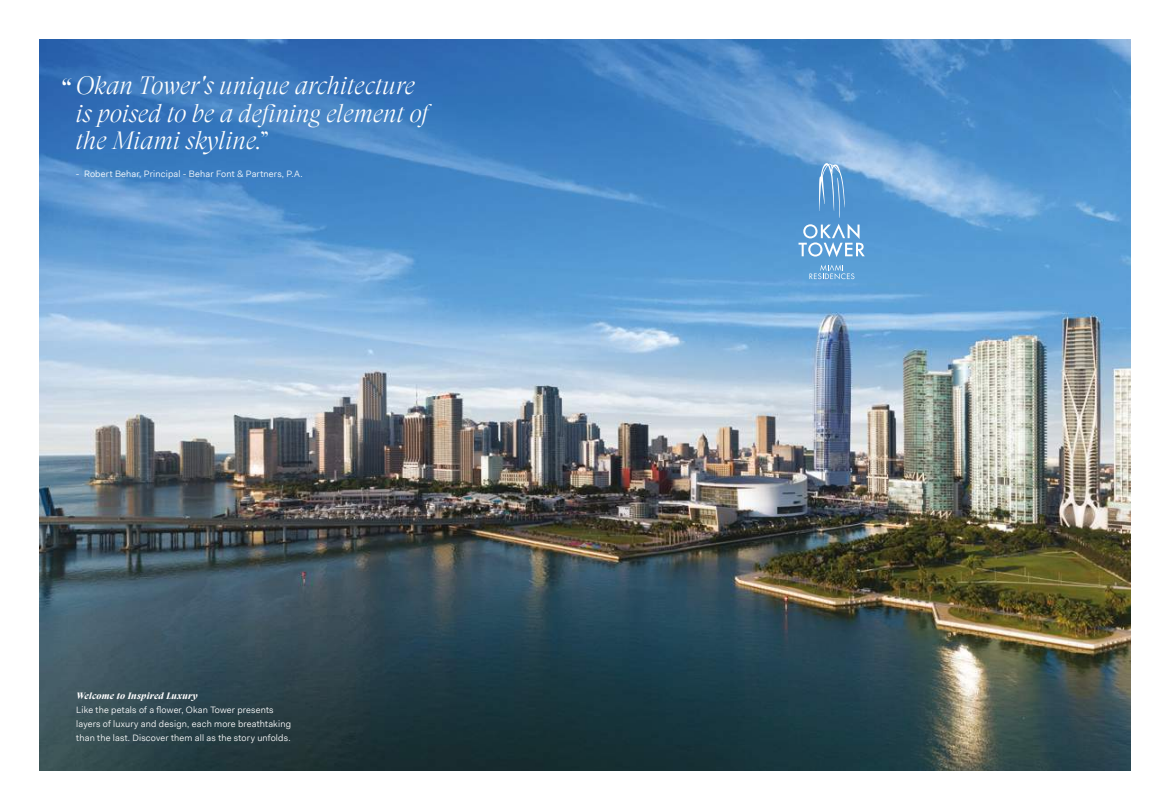
<style>
.page{position:relative;width:1170px;height:810px;background:#fff}
.page>*{position:absolute;margin:0;border:0;box-sizing:border-box;transform-origin:0 0}
.t1{font:italic 300 31.12px "GT Super Display";color:#fff}
.t2{font:italic 300 25px/27.5px "GT Super Display";color:#fff}
.t3{font:9.25px/13.8px "Fakt Pro Blond";letter-spacing:.02em;color:#fff}
.t4{font:italic 700 9.25px "GT Super Display";letter-spacing:.02em;color:#fff}
.s1{font-style:normal}
</style>
<div class="page">
<img style="left:39px;top:39px;width:1092px;height:732px">
<svg style="left:819px;top:163px;width:26px;height:55px"></svg>
<svg style="left:799px;top:224px;width:66px;height:33px"></svg>
<svg style="left:809px;top:265px;width:45px;height:14px"></svg>
<h2 class="t2" style="left:76px;top:72px;width:354px">Okan Tower's unique architecture is poised to be a defining element of the Miami skyline.<span class="s1">”</span></h2>
<h1 class="t1" style="left:58px;top:73px;width:14px">“</h1>
<p class="t3" style="left:76px;top:167px;width:228px">- Robert Behar, Principal - Behar Font &amp; Partners, P.A.</p>
<p class="t4" style="left:76px;top:691px;width:123px">Welcome to Inspired Luxury</p>
<p class="t3" style="left:76px;top:703px;width:216px">Like the petals of a flower, Okan Tower presents layers of luxury and design, each more breathtaking than the last. Discover them all as the story unfolds.</p>
</div>
